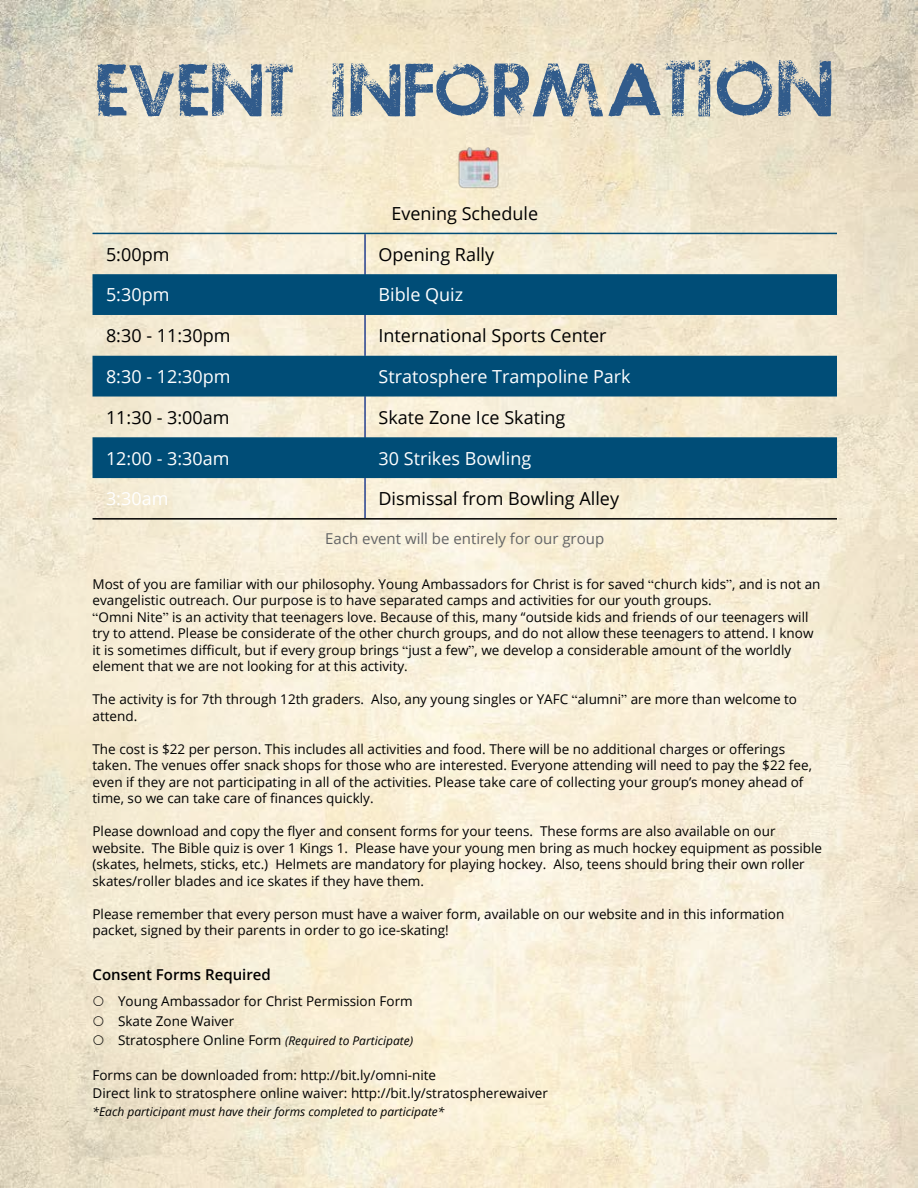
<style>
.page{position:relative;width:918px;height:1188px;background:#fff}
.page>*{position:absolute;margin:0;border:0;box-sizing:border-box;transform-origin:0 0}
.t1{font:18px "Open Sans";color:#000}
.t2{font:18px "Open Sans";color:#fff}
.t3{font:15px "Open Sans";color:#636466}
.t4{font:600 15px "Open Sans";color:#000}
.t5{font:13.5px/16.5px "Open Sans";color:#000}
.t6{font:italic 12px "Open Sans";color:#000}
.s1{font-family:"Times"}
.s2{font-style:normal;font-size:13.5px}
</style>
<div class="page">
<img style="left:0;top:0;width:918px;height:1188px">
<svg style="left:93px;top:274px;width:744px;height:204px;background:#628c9c"></svg>
<hr style="left:93px;top:518px;width:272px;height:2px;background:#000">
<hr style="left:365px;top:518px;width:472px;height:2px;background:#000">
<hr style="left:93px;top:233px;width:272px;height:1px;background:#004d77">
<hr style="left:365px;top:233px;width:472px;height:1px;background:#004d77">
<hr style="left:364px;top:234px;width:2px;height:40px;background:#25408f">
<hr style="left:364px;top:315px;width:2px;height:41px;background:#25408f">
<hr style="left:364px;top:397px;width:2px;height:40px;background:#25408f">
<hr style="left:364px;top:478px;width:2px;height:40px;background:#25408f">
<hr style="left:364px;top:274px;width:2px;height:41px;background:#004d77">
<hr style="left:364px;top:356px;width:2px;height:41px;background:#004d77">
<hr style="left:364px;top:437px;width:2px;height:41px;background:#004d77">
<img style="left:455px;top:144px;width:47px;height:49px">
<svg style="left:96px;top:60px;width:736px;height:57px;background:#a8b1b3"></svg>
<svg style="left:94px;top:997px;width:9px;height:9px"></svg>
<svg style="left:94px;top:1016px;width:9px;height:10px"></svg>
<svg style="left:94px;top:1036px;width:9px;height:9px"></svg>
<h1 class="t1" style="left:391px;top:201px;width:148px">Evening Schedule</h1>
<h1 class="t1" style="left:106px;top:242px;width:65px">5:00pm</h1>
<h1 class="t1" style="left:379px;top:242px;width:117px">Opening Rally</h1>
<h1 class="t2" style="left:106px;top:283px;width:65px">5:30pm</h1>
<h1 class="t2" style="left:379px;top:283px;width:86px">Bible Quiz</h1>
<h1 class="t1" style="left:106px;top:323px;width:126px">8:30 - 11:30pm</h1>
<h1 class="t1" style="left:379px;top:323px;width:230px">International Sports Center</h1>
<h1 class="t2" style="left:106px;top:364px;width:126px">8:30 - 12:30pm</h1>
<h1 class="t2" style="left:379px;top:364px;width:254px">Stratosphere Trampoline Park</h1>
<h1 class="t1" style="left:106px;top:405px;width:125px">11:30 - 3:00am</h1>
<h1 class="t1" style="left:379px;top:405px;width:188px">Skate Zone Ice Skating</h1>
<h1 class="t2" style="left:106px;top:446px;width:125px">12:00 - 3:30am</h1>
<h1 class="t2" style="left:379px;top:446px;width:154px">30 Strikes Bowling</h1>
<h1 class="t2" style="left:106px;top:486px;width:64px">3:30am</h1>
<h1 class="t1" style="left:379px;top:486px;width:242px">Dismissal from Bowling Alley</h1>
<p class="t3" style="left:325px;top:528px;width:280px">Each event will be entirely for our group</p>
<p class="t5" style="left:93px;top:575px;width:729px">Most of you are familiar with our philosophy. Young Ambassadors for Christ is for saved <span class="s1">“</span>church kids<span class="s1">”</span>, and is not an evangelistic outreach. Our purpose is to have separated camps and activities for our youth groups.<br><span class="s1">“</span>Omni Nite<span class="s1">”</span> is an activity that teenagers love. Because of this, many “outside kids and friends of our teenagers will try to attend. Please be considerate of the other church groups, and do not allow these teenagers to attend. I know it is sometimes difficult, but if every group brings <span class="s1">“</span>just a few<span class="s1">”</span>, we develop a considerable amount of the worldly element that we are not looking for at this activity.</p>
<p class="t5" style="left:93px;top:691px;width:706px">The activity is for 7th through 12th graders. Also, any young singles or YAFC <span class="s1">“</span>alumni<span class="s1">”</span> are more than welcome to attend.</p>
<p class="t5" style="left:93px;top:740px;width:721px">The cost is $22 per person. This includes all activities and food. There will be no additional charges or offerings taken. The venues offer snack shops for those who are interested. Everyone attending will need to pay the $22 fee, even if they are not participating in all of the activities. Please take care of collecting your group’s money ahead of time, so we can take care of finances quickly.</p>
<p class="t5" style="left:93px;top:823px;width:731px">Please download and copy the flyer and consent forms for your teens. These forms are also available on our website. The Bible quiz is over 1 Kings 1. Please have your young men bring as much hockey equipment as possible (skates, helmets, sticks, etc.) Helmets are mandatory for playing hockey. Also, teens should bring their own roller skates/roller blades and ice skates if they have them.</p>
<p class="t5" style="left:93px;top:905px;width:693px">Please remember that every person must have a waiver form, available on our website and in this information packet, signed by their parents in order to go ice-skating!</p>
<p class="t4" style="left:93px;top:964px;width:180px">Consent Forms Required</p>
<p class="t5" style="left:118px;top:991px;width:296px;line-height:19.5px">Young Ambassador for Christ Permission Form<br>Skate Zone Waiver</p>
<p class="t6" style="left:118px;top:1033px;width:297px"><span class="s2">Stratosphere Online Form</span> (Required to Participate)</p>
<p class="t5" style="left:93px;top:1065px;width:457px;line-height:18px">Forms can be downloaded from: http://bit.ly/omni-nite<br>Direct link to stratosphere online waiver: http://bit.ly/stratospherewaiver</p>
<p class="t6" style="left:93px;top:1103px;width:353px">*Each participant must have their forms completed to participate*</p>
</div>
